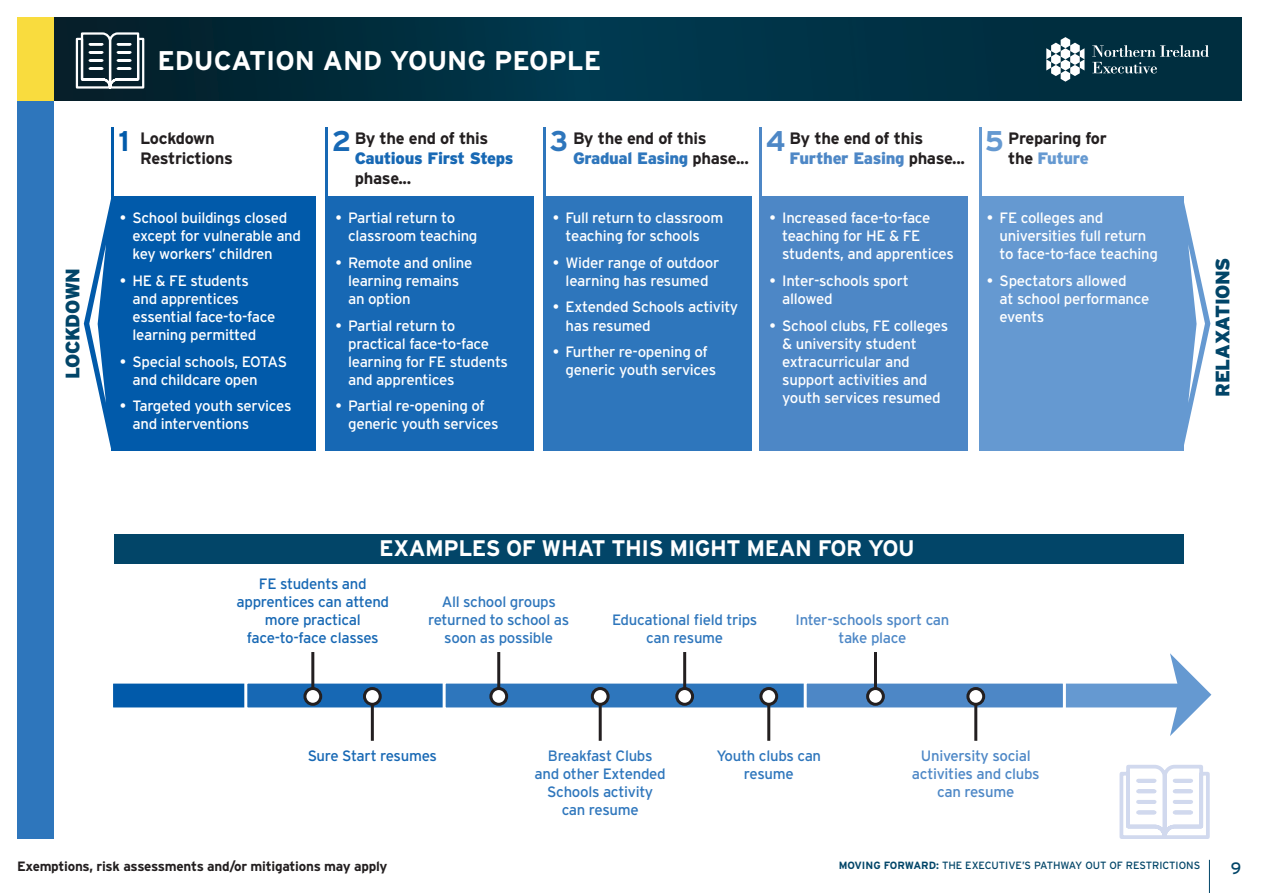
<style>
.page{position:relative;width:1263px;height:893px;background:#fff}
.page>*{position:absolute;margin:0;border:0;box-sizing:border-box;transform-origin:0 0}
.t1{font:700 28.5px "Interstate";color:#015aaa}
.t2{font:700 28.5px "Interstate";color:#1768b4}
.t3{font:700 28.5px "Interstate";color:#2e76bc}
.t4{font:700 28.5px "Interstate";color:#4d87c6}
.t5{font:700 28.5px "Interstate";color:#6599d1}
.t6{font:700 27px "Interstate";color:#fff}
.t7{font:700 22.5px "Interstate";letter-spacing:-.02em;color:#fff}
.t8{font:900 19.5px "Interstate";letter-spacing:-.02em;color:#024568}
.t9{font:700 16.5px/19.8px "Interstate";letter-spacing:-.02em;color:#231f20}
.t10{font:900 16.5px "Interstate";letter-spacing:-.02em;color:#2e76bc}
.t11{font:900 16.5px "Interstate";letter-spacing:-.02em;color:#4d87c6}
.t12{font:900 16.5px "Interstate";letter-spacing:-.03em;color:#6599d1}
.t13{font:16.5px "Interstate";color:#024568}
.t14{font:15px/18px "Interstate";letter-spacing:-.02em;color:#fff}
.t15{font:15px/18px "Interstate";letter-spacing:-.02em;color:#2e76bc;text-align:center}
.t16{font:15px/18px "Interstate";letter-spacing:-.02em;color:#1768b4;text-align:center}
.t17{font:15px/18px "Interstate";letter-spacing:-.02em;color:#4d87c6;text-align:center}
.t18{font:700 13.5px "Interstate";letter-spacing:-.02em;color:#231f20}
.t19{font:10.5px "Interstate";color:#024568}
.s1{font-weight:900;color:#1768b4}
.s2{font-weight:700;color:#231f20}
.s3{font-weight:700}
</style>
<div class="page">
<div style="left:17px;top:18px;width:37px;height:821px;background:#2e76bc"></div>
<svg style="left:54px;top:18px;width:1188px;height:83px;background:#002f40"></svg>
<div style="left:17px;top:18px;width:37px;height:83px;background:#f9dc3e"></div>
<hr style="left:1209px;top:860px;width:1px;height:33px;background:#024568">
<svg style="left:1046px;top:37px;width:38px;height:45px"></svg>
<svg style="left:1092px;top:45px;width:117px;height:28px;background:#2a505f"></svg>
<div style="left:110px;top:681px;width:1075px;height:29px;background:#6599d1;border:3px solid #fff"></div>
<svg style="left:1170px;top:653px;width:41px;height:83px"></svg>
<div style="left:112px;top:197px;width:204px;height:254px;background:#015aaa"></div>
<hr style="left:112px;top:128px;width:2px;height:69px;background:#015aaa">
<hr style="left:325px;top:128px;width:3px;height:69px;background:#1768b4">
<hr style="left:543px;top:128px;width:2px;height:69px;background:#2e76bc">
<div style="left:325px;top:197px;width:209px;height:254px;background:#1768b4"></div>
<div style="left:543px;top:197px;width:208px;height:254px;background:#2e76bc"></div>
<div style="left:759px;top:197px;width:209px;height:254px;background:#4d87c6"></div>
<div style="left:979px;top:197px;width:204px;height:254px;background:#6599d1"></div>
<svg style="left:1183px;top:197px;width:27px;height:254px"></svg>
<svg style="left:84px;top:199px;width:27px;height:249px"></svg>
<div style="left:110px;top:681px;width:172px;height:29px;background:#015aaa;border:3px solid #fff"></div>
<div style="left:244px;top:681px;width:209px;height:29px;background:#1768b4;border:3px solid #fff"></div>
<div style="left:443px;top:681px;width:410px;height:29px;background:#2e76bc;border:3px solid #fff"></div>
<div style="left:804px;top:681px;width:262px;height:29px;background:#4d87c6;border:3px solid #fff"></div>
<svg style="left:75px;top:31px;width:70px;height:59px"></svg>
<div style="left:114px;top:534px;width:1069px;height:30px;background:#024568"></div>
<hr style="left:759px;top:128px;width:3px;height:69px;background:#4d87c6">
<hr style="left:979px;top:128px;width:2px;height:69px;background:#6599d1">
<hr style="left:599px;top:696px;width:3px;height:45px;background:#231f20">
<div style="left:592px;top:688px;width:16px;height:16px;background:#fff;border-radius:50%"></div>
<div style="left:591px;top:687px;width:19px;height:19px;border:3px solid #231f20;border-radius:50%"></div>
<hr style="left:371px;top:696px;width:3px;height:45px;background:#231f20">
<div style="left:364px;top:688px;width:16px;height:16px;background:#fff;border-radius:50%"></div>
<div style="left:363px;top:687px;width:19px;height:19px;border:3px solid #231f20;border-radius:50%"></div>
<hr style="left:767px;top:696px;width:3px;height:45px;background:#231f20">
<div style="left:761px;top:688px;width:16px;height:16px;background:#fff;border-radius:50%"></div>
<div style="left:759px;top:687px;width:19px;height:19px;border:3px solid #231f20;border-radius:50%"></div>
<hr style="left:974px;top:696px;width:3px;height:45px;background:#231f20">
<div style="left:968px;top:688px;width:16px;height:16px;background:#fff;border-radius:50%"></div>
<div style="left:966px;top:687px;width:19px;height:19px;border:3px solid #231f20;border-radius:50%"></div>
<hr style="left:497px;top:652px;width:3px;height:44px;background:#231f20">
<div style="left:491px;top:688px;width:16px;height:16px;background:#fff;border-radius:50%"></div>
<div style="left:489px;top:687px;width:19px;height:19px;border:3px solid #231f20;border-radius:50%"></div>
<hr style="left:311px;top:652px;width:3px;height:44px;background:#231f20">
<div style="left:305px;top:688px;width:16px;height:16px;background:#fff;border-radius:50%"></div>
<div style="left:303px;top:687px;width:19px;height:19px;border:3px solid #231f20;border-radius:50%"></div>
<hr style="left:874px;top:652px;width:3px;height:44px;background:#231f20">
<div style="left:868px;top:688px;width:15px;height:16px;background:#fff;border-radius:50%"></div>
<div style="left:866px;top:687px;width:19px;height:19px;border:3px solid #231f20;border-radius:50%"></div>
<hr style="left:683px;top:652px;width:3px;height:44px;background:#231f20">
<div style="left:677px;top:688px;width:15px;height:16px;background:#fff;border-radius:50%"></div>
<div style="left:675px;top:687px;width:19px;height:19px;border:3px solid #231f20;border-radius:50%"></div>
<svg style="left:1119px;top:765px;width:91px;height:74px"></svg>
<p class="t6" style="left:157px;top:45px;width:445px">EDUCATION AND YOUNG PEOPLE</p>
<p class="t1" style="left:119px;top:125px;width:12px">1</p>
<p class="t2" style="left:332px;top:125px;width:21px">2</p>
<p class="t3" style="left:550px;top:125px;width:20px">3</p>
<p class="t4" style="left:766px;top:125px;width:21px">4</p>
<p class="t5" style="left:985px;top:125px;width:21px">5</p>
<p class="t9" style="left:140px;top:128px;width:76px">Lockdown</p>
<p class="t9" style="left:140px;top:148px;width:94px">Restrictions</p>
<p class="t9" style="left:355px;top:128px;width:160px">By the end of this<br><span class="s1">Cautious First Steps </span>phase...</p>
<p class="t9" style="left:573px;top:128px;width:135px">By the end of this</p>
<p class="t10" style="left:573px;top:149px;width:177px">Gradual Easing <span class="s2">phase...</span></p>
<p class="t9" style="left:790px;top:128px;width:135px">By the end of this</p>
<p class="t11" style="left:790px;top:149px;width:177px">Further Easing <span class="s2">phase...</span></p>
<p class="t9" style="left:1008px;top:128px;width:100px">Preparing for</p>
<p class="t12" style="left:1008px;top:149px;width:82px"><span class="s2">the</span> Future</p>
<p class="t14" style="left:133px;top:209px;width:170px;text-indent:-13px">• School buildings closed except for vulnerable and key workers’ children</p>
<p class="t14" style="left:133px;top:272px;width:144px;text-indent:-13px">• HE &amp; FE students and apprentices essential face-to-face learning permitted</p>
<p class="t14" style="left:133px;top:352px;width:156px;text-indent:-13px">• Special schools, EOTAS and childcare open</p>
<p class="t14" style="left:133px;top:397px;width:161px;text-indent:-13px">• Targeted youth services and interventions</p>
<p class="t14" style="left:348px;top:209px;width:131px;text-indent:-13px">• Partial return to classroom teaching</p>
<p class="t14" style="left:348px;top:254px;width:126px;text-indent:-13px">• Remote and online learning remains an option</p>
<p class="t14" style="left:348px;top:316px;width:162px;text-indent:-13px">• Partial return to practical face-to-face learning for FE students and apprentices</p>
<p class="t14" style="left:348px;top:397px;width:152px;text-indent:-13px">• Partial re-opening of generic youth services</p>
<p class="t14" style="left:566px;top:209px;width:159px;text-indent:-13px">• Full return to classroom teaching for schools</p>
<p class="t14" style="left:553px;top:254px;width:168px;text-align:center">• Wider range of outdoor learning has resumed</p>
<p class="t14" style="left:566px;top:298px;width:174px;text-indent:-13px">• Extended Schools activity has resumed</p>
<p class="t14" style="left:566px;top:343px;width:152px;text-indent:-13px">• Further re-opening of generic youth services</p>
<p class="t14" style="left:782px;top:209px;width:173px;text-indent:-13px">• Increased face-to-face teaching for HE &amp; FE students, and apprentices</p>
<p class="t14" style="left:782px;top:272px;width:128px;text-indent:-13px">• Inter-schools sport allowed</p>
<p class="t14" style="left:782px;top:316px;width:168px;text-indent:-13px">• School clubs, FE colleges &amp; university student extracurricular and support activities and youth services resumed</p>
<p class="t14" style="left:1000px;top:209px;width:160px;text-indent:-13px">• FE colleges and universities full return to face-to-face teaching</p>
<p class="t14" style="left:1000px;top:272px;width:151px;text-indent:-13px">• Spectators allowed<br>at school performance events</p>
<p class="t8" style="left:61px;top:379px;width:113px;rotate:-90deg">LOCKDOWN</p>
<p class="t8" style="left:1211px;top:397px;width:141px;rotate:-90deg">RELAXATIONS</p>
<p class="t7" style="left:379px;top:536px;width:537px">EXAMPLES OF WHAT THIS MIGHT MEAN FOR YOU</p>
<p class="t16" style="left:236px;top:575px;width:154px">FE students and apprentices can attend more practical face-to-face classes</p>
<p class="t15" style="left:428px;top:593px;width:143px">All school groups returned to school as soon as possible</p>
<p class="t15" style="left:612px;top:611px;width:147px">Educational field trips can resume</p>
<p class="t17" style="left:795px;top:611px;width:155px">Inter-schools sport can take place</p>
<p class="t16" style="left:308px;top:746px;width:131px">Sure Start resumes</p>
<p class="t18" style="left:17px;top:858px;width:372px">Exemptions, risk assessments and/or mitigations may apply</p>
<p class="t15" style="left:535px;top:746px;width:133px">Breakfast Clubs and other Extended<br>Schools activity can resume</p>
<p class="t15" style="left:716px;top:746px;width:106px">Youth clubs can resume</p>
<p class="t17" style="left:912px;top:746px;width:129px">University social activities and clubs can resume</p>
<p class="t19" style="left:839px;top:859px;width:363px"><span class="s3">MOVING FORWARD:</span> THE EXECUTIVE’S PATHWAY OUT OF RESTRICTIONS</p>
<p class="t13" style="left:1231px;top:859px;width:12px">9</p>
</div>
